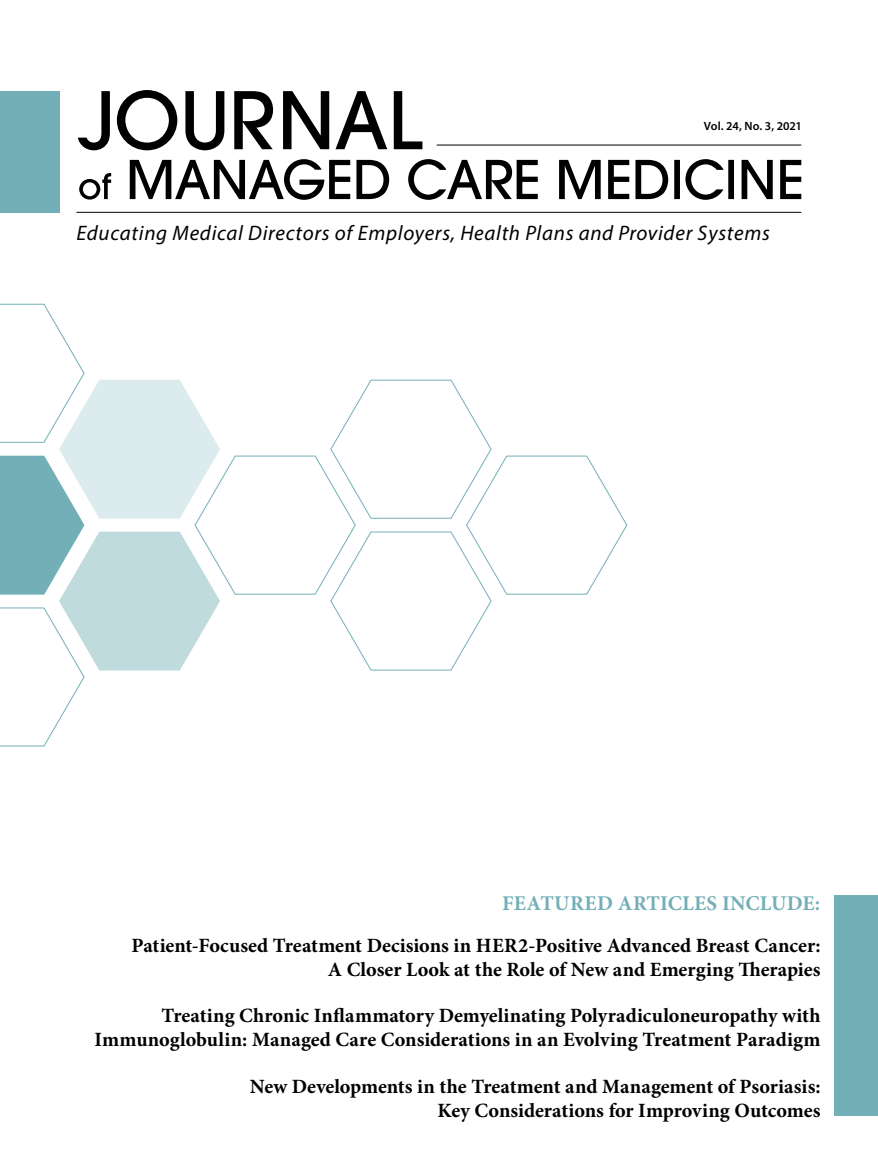
<style>
.page{position:relative;width:878px;height:1175px;background:#fff}
.page>*{position:absolute;margin:0;border:0;box-sizing:border-box;transform-origin:0 0}
.t1{font:italic 21px "Myriad Pro";letter-spacing:.035em;color:#000}
.t2{font:700 21px "Minion Pro";letter-spacing:.01em;color:#73afb7}
.t3{font:700 20.25px/24px "Minion Pro";color:#000;text-align:right}
.t4{font:600 12px "Myriad Pro";letter-spacing:-.005em;color:#000}
</style>
<div class="page">
<div style="left:0;top:91px;width:60px;height:121px;background:#73afb7"></div>
<svg style="left:0;top:303px;width:627px;height:443px"></svg>
<svg style="left:79px;top:159px;width:722px;height:41px"></svg>
<svg style="left:78px;top:90px;width:344px;height:60px"></svg>
<hr style="left:436px;top:145px;width:365px;height:1px;background:#000">
<hr style="left:76px;top:212px;width:725px;height:1px;background:#000">
<div style="left:834px;top:895px;width:44px;height:221px;background:#73afb7"></div>
<p class="t4" style="left:703px;top:118px;width:100px">Vol. 24, No. 3, 2021</p>
<p class="t1" style="left:76px;top:220px;width:695px">Educating Medical Directors of Employers, Health Plans and Provider Systems</p>
<p class="t2" style="left:502px;top:888px;width:319px">FEATURED ARTICLES INCLUDE:</p>
<p class="t3" style="left:131px;top:933px;width:690px">Patient-Focused Treatment Decisions in HER2-Positive Advanced Breast Cancer:<br>A Closer Look at the Role of New and Emerging Therapies</p>
<p class="t3" style="left:95px;top:1003px;width:727px">Treating Chronic Inflammatory Demyelinating Polyradiculoneuropathy with<br>Immunoglobulin: Managed Care Considerations in an Evolving Treatment Paradigm</p>
<p class="t3" style="left:250px;top:1074px;width:572px">New Developments in the Treatment and Management of Psoriasis:<br>Key Considerations for Improving Outcomes</p>
</div>
